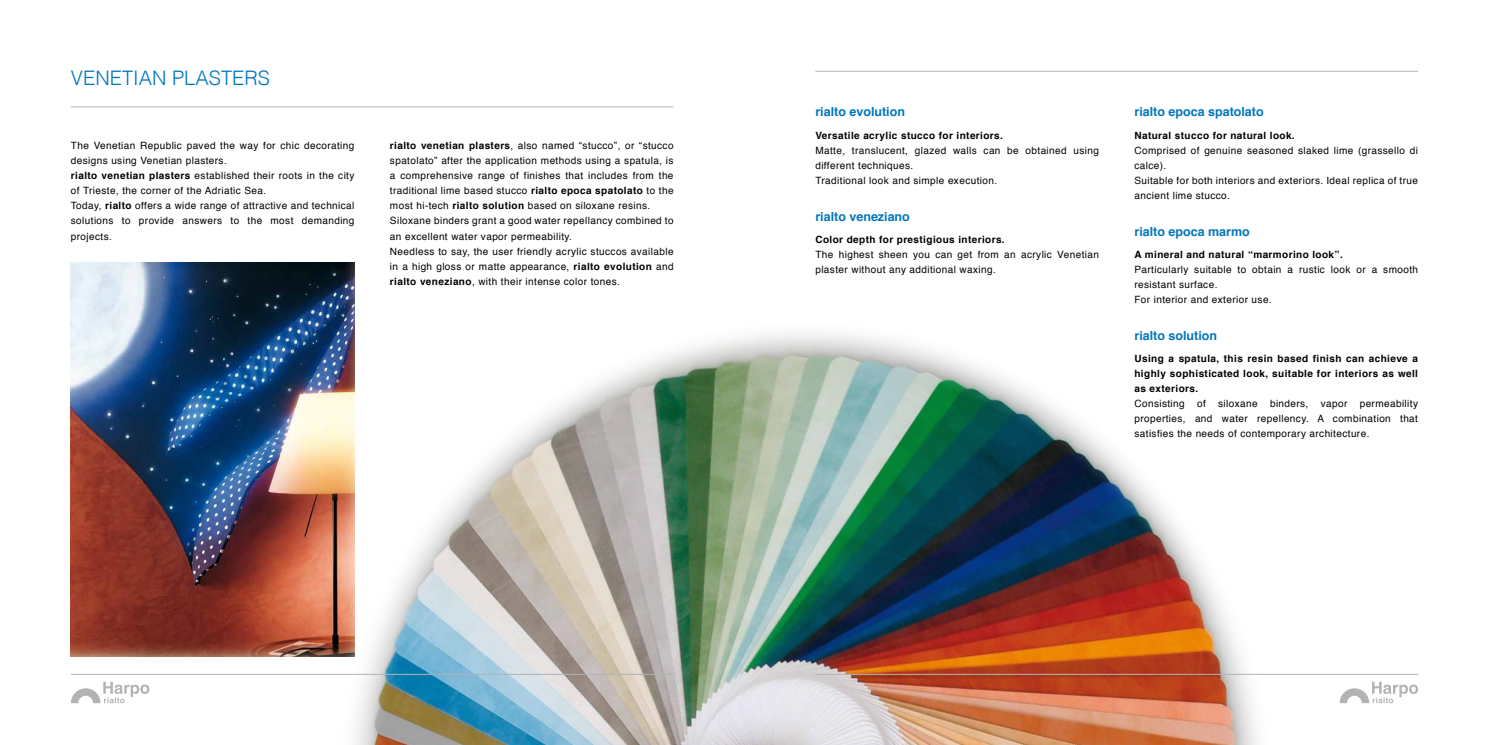
<style>
.page{position:relative;width:1489px;height:745px;background:#fff}
.page>*{position:absolute;margin:0;border:0;box-sizing:border-box;transform-origin:0 0}
.t1{font:300 20px "Helvetica";color:#0076bd}
.t2{font:700 12.5px "Helvetica";color:#0076bd}
.t3{font:10px/15px "Helvetica";letter-spacing:.04em;color:#000}
.t4{font:700 10px/15px "Helvetica";letter-spacing:.04em;color:#000;text-align:justify}
.s1{font-weight:700}
</style>
<div class="page">
<img style="left:71px;top:262px;width:283px;height:394px">
<img style="left:304px;top:300px;width:1030px;height:444px">
<hr style="left:71px;top:106px;width:602px;height:1px;background:#b1b3b4">
<hr style="left:71px;top:673px;width:602px;height:1px;background:#b1b3b4">
<hr style="left:815px;top:673px;width:602px;height:1px;background:#b1b3b4">
<svg style="left:71px;top:681px;width:78px;height:21px"></svg>
<svg style="left:1339px;top:681px;width:78px;height:21px"></svg>
<hr style="left:815px;top:71px;width:602px;height:1px;background:#b1b3b4">
<h1 class="t1" style="left:71px;top:61px;width:200px">VENETIAN PLASTERS</h1>
<p class="t3" style="left:71px;top:139px;width:285px">The Venetian Republic paved the way for chic decorating designs using Venetian plasters.<br><span class="s1">rialto venetian plasters</span> established their roots in the city of Trieste, the corner of the Adriatic Sea.<br>Today, <span class="s1">rialto</span> offers a wide range of attractive and technical solutions to provide answers to the most demanding projects.</p>
<p class="t3" style="left:390px;top:139px;width:285px"><span class="s1">rialto venetian plasters</span>, also named “stucco”, or “stucco spatolato” after the application methods using a spatula, is a comprehensive range of finishes that includes from the traditional lime based stucco <span class="s1">rialto epoca spatolato</span> to the most hi-tech <span class="s1">rialto solution</span> based on siloxane resins.<br>Siloxane binders grant a good water repellancy combined to an excellent water vapor permeability.<br>Needless to say, the user friendly acrylic stuccos available in a high gloss or matte appearance, <span class="s1">rialto evolution</span> and <span class="s1">rialto veneziano</span>, with their intense color tones.</p>
<p class="t2" style="left:815px;top:102px;width:91px">rialto evolution</p>
<p class="t4" style="left:815px;top:127px;width:189px">Versatile acrylic stucco for interiors.</p>
<p class="t3" style="left:815px;top:143px;width:285px">Matte, translucent, glazed walls can be obtained using different techniques.<br>Traditional look and simple execution.</p>
<p class="t2" style="left:815px;top:206px;width:96px">rialto veneziano</p>
<p class="t4" style="left:815px;top:232px;width:191px">Color depth for prestigious interiors.</p>
<p class="t3" style="left:815px;top:247px;width:285px">The highest sheen you can get from an acrylic Venetian plaster without any additional waxing.</p>
<p class="t2" style="left:1134px;top:102px;width:131px">rialto epoca spatolato</p>
<p class="t4" style="left:1134px;top:127px;width:162px">Natural stucco for natural look.</p>
<p class="t3" style="left:1134px;top:143px;width:285px">Comprised of genuine seasoned slaked lime (grassello di calce).<br>Suitable for both interiors and exteriors. Ideal replica of true ancient lime stucco.</p>
<p class="t2" style="left:1134px;top:221px;width:117px">rialto epoca marmo</p>
<p class="t4" style="left:1134px;top:247px;width:210px">A mineral and natural “marmorino look”.</p>
<p class="t3" style="left:1134px;top:262px;width:285px">Particularly suitable to obtain a rustic look or a smooth resistant surface.<br>For interior and exterior use.</p>
<p class="t2" style="left:1134px;top:325px;width:84px">rialto solution</p>
<p class="t4" style="left:1134px;top:351px;width:285px">Using a spatula, this resin based finish can achieve a highly sophisticated look, suitable for interiors as well as exteriors.</p>
<p class="t3" style="left:1134px;top:396px;width:285px;text-align:justify">Consisting of siloxane binders, vapor permeability properties, and water repellency. A combination that satisfies the needs of contemporary architecture.</p>
</div>
